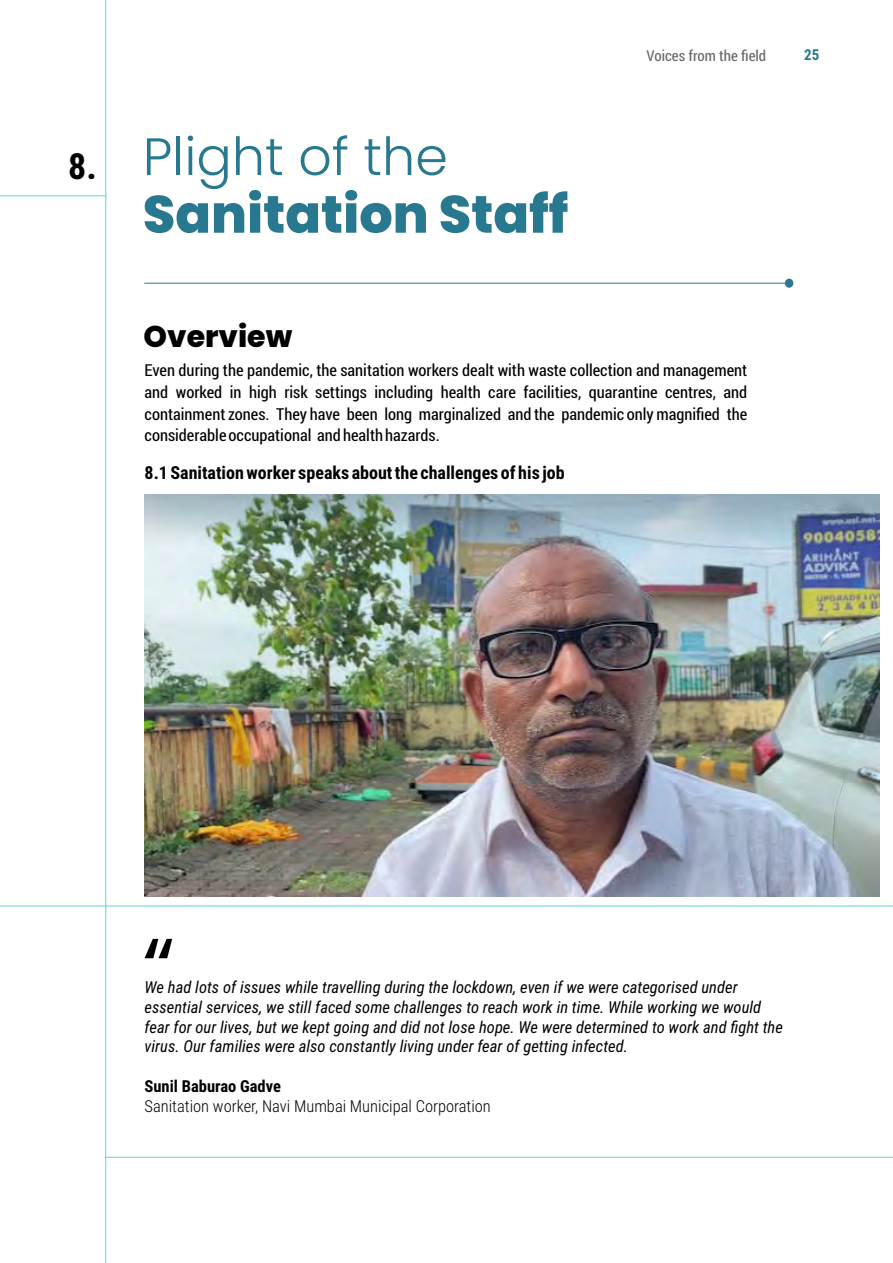
<style>
.page{position:relative;width:893px;height:1263px;background:#fff}
.page>*{position:absolute;margin:0;border:0;box-sizing:border-box;transform-origin:0 0}
.t1{font:85.5px "Poppins";color:#000}
.t2{font:800 52.5px/57.6px "Poppins";color:#28798f}
.t3{font:800 30px "Poppins";color:#000}
.t4{font:700 18px "Roboto Condensed";color:#000}
.t5{font:italic 16.5px/19.8px "Roboto Condensed";color:#000}
.t6{font:16.5px/21.8px "Roboto Condensed";color:#000;text-align:justify}
.t7{font:300 16.5px "Roboto Condensed";color:#000}
.t8{font:700 16.5px "Roboto Condensed";color:#000}
.t9{font:15px "Roboto Condensed";color:#666}
.t10{font:700 15px "Roboto Condensed";color:#28798f}
.s1{font-family:"Roboto Condensed";font-weight:700;font-size:36px;color:#000}
.s2{font-weight:300}
</style>
<div class="page">
<hr style="left:0;top:906px;width:893px;height:1px;background:#5ed2da">
<hr style="left:0;top:196px;width:106px;height:1px;background:#5ed2da">
<hr style="left:106px;top:0;width:1px;height:1263px;background:#5ed2da">
<hr style="left:106px;top:1157px;width:787px;height:1px;background:#5ed2da">
<img style="left:145px;top:494px;width:735px;height:402px">
<hr style="left:145px;top:283px;width:644px;height:1px;background:#28798f">
<div style="left:785px;top:279px;width:8px;height:9px;background:#28798f;border-radius:50%"></div>
<h2 class="t2" style="left:143px;top:128px;width:427px;text-indent:-75px"><span class="s1">8.</span> <span class="s2">Plight of the<br></span>Sanitation Staff</h2>
<h3 class="t3" style="left:144px;top:315px;width:150px">Overview</h3>
<p class="t9" style="left:647px;top:45px;width:121px">Voices from the field</p>
<p class="t10" style="left:804px;top:49px;width:17px">25</p>
<p class="t6" style="left:145px;top:359px;width:604px">Even during the pandemic, the sanitation workers dealt with waste collection and management and worked in high risk settings including health care facilities, quarantine centres, and containment zones. They have been long marginalized and the pandemic only magnified the considerable occupational and health hazards.</p>
<p class="t4" style="left:145px;top:465px;width:422px">8.1 Sanitation worker speaks about the challenges of his job</p>
<h1 class="t1" style="left:143px;top:909px;width:34px">“</h1>
<p class="t5" style="left:145px;top:979px;width:640px">We had lots of issues while travelling during the lockdown, even if we were categorised under essential services, we still faced some challenges to reach work in time. While working we would fear for our lives, but we kept going and did not lose hope. We were determined to work and fight the virus. Our families were also constantly living under fear of getting infected.</p>
<p class="t8" style="left:145px;top:1080px;width:138px">Sunil Baburao Gadve</p>
<p class="t7" style="left:145px;top:1099px;width:348px">Sanitation worker, Navi Mumbai Municipal Corporation</p>
</div>
